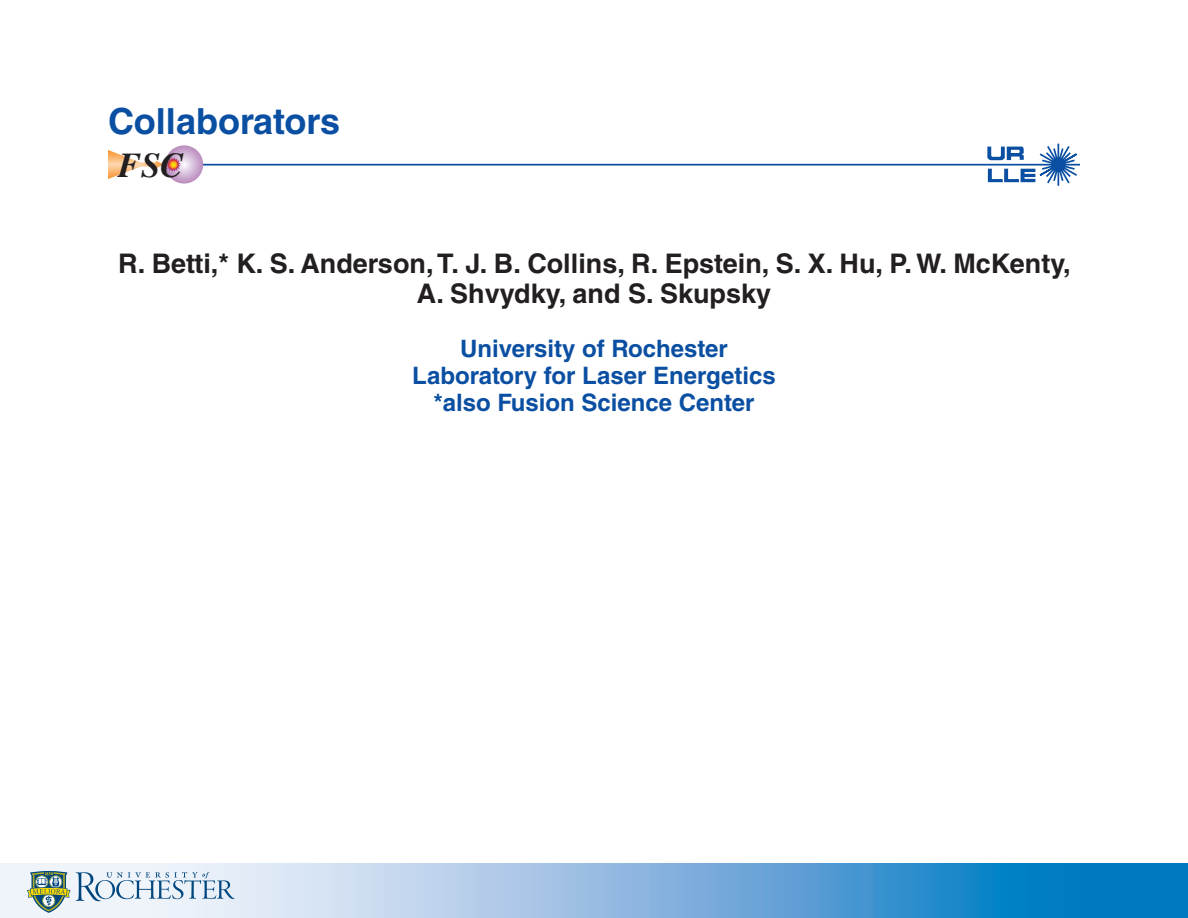
<style>
.page{position:relative;width:1188px;height:918px;background:#fff}
.page>*{position:absolute;margin:0;border:0;box-sizing:border-box;transform-origin:0 0}
.t1{font:700 36px "Helvetica LT Std";color:#0a4fa2}
.t2{font:italic 700 34.8px "Times";color:#231f20}
.t3{font:700 27px/30px "Helvetica LT Std";color:#231f20;text-align:center}
.t4{font:700 24px/27px "Helvetica LT Std";color:#0a4fa2;text-align:center}
</style>
<div class="page">
<svg style="left:987px;top:143px;width:92px;height:43px"></svg>
<hr style="left:108px;top:164px;width:972px;height:2px;background:#0a4fa2">
<svg style="left:165px;top:145px;width:38px;height:39px"></svg>
<svg style="left:108px;top:150px;width:73px;height:29px"></svg>
<svg style="left:0;top:864px;width:1188px;height:54px;background:#77b1dc"></svg>
<svg style="left:27px;top:871px;width:208px;height:42px"></svg>
<p class="t1" style="left:108px;top:99px;width:234px">Collaborators</p>
<p class="t2" style="left:118px;top:142px;width:67px">FSC</p>
<p class="t3" style="left:118px;top:248px;width:954px">R. Betti,* K. S. Anderson, T. J. B. Collins, R. Epstein, S. X. Hu, P. W. McKenty,<br>A. Shvydky, and S. Skupsky</p>
<p class="t4" style="left:460px;top:335px;width:269px">University of Rochester</p>
<p class="t4" style="left:412px;top:362px;width:365px">Laboratory for Laser Energetics *also Fusion Science Center</p>
</div>
